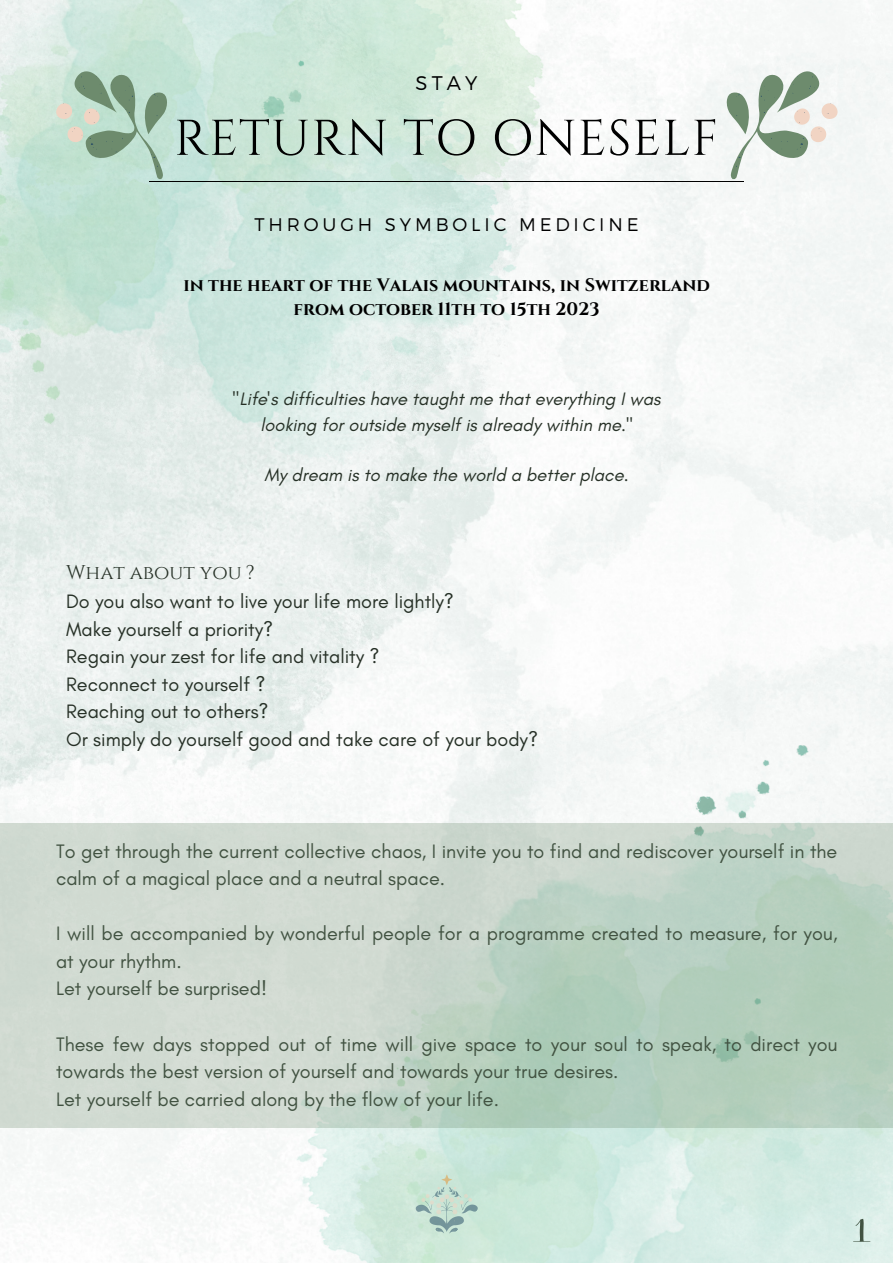
<style>
.page{position:relative;width:893px;height:1263px;background:#fff}
.page>*{position:absolute;margin:0;border:0;box-sizing:border-box;transform-origin:0 0}
.t1{font:50.1px "Cinzel";letter-spacing:.02em;color:#000}
.t2{font:19.8px/27.6px "Glacial Indifference";color:#415241}
.t3{font:19.8px "Glacial Indifference";color:#263026}
.t4{font:19.8px "Cinzel";color:#263026}
.t5{font:300 19.73px "Montserrat";color:#000}
.t6{font:italic 18.38px/25.3px "Glacial Indifference";color:#263026;text-align:center}
.t7{font:300 18.23px "Montserrat";letter-spacing:.21em;color:#000}
.t8{font:700 18px "Cinzel";color:#000}
</style>
<div class="page">
<img style="left:0;top:0;width:893px;height:1263px">
<img style="left:0;top:0;width:552px;height:476px">
<img style="left:292px;top:744px;width:601px;height:519px">
<hr style="left:149px;top:182px;width:595px;height:1px;background:#000">
<svg style="left:56px;top:70px;width:111px;height:109px;background:#acc9b6"></svg>
<svg style="left:726px;top:70px;width:111px;height:109px"></svg>
<svg style="left:413px;top:1173px;width:66px;height:68px;background:#c0dbce"></svg>
<svg style="left:0;top:823px;width:893px;height:304px;background:#c4d4c8"></svg>
<svg style="left:853px;top:1219px;width:17px;height:23px"></svg>
<p class="t5" style="left:415px;top:70px;width:63px">STAY</p>
<p class="t1" style="left:174px;top:106px;width:546px">RETURN TO ONESELF</p>
<p class="t7" style="left:255px;top:212px;width:385px">THROUGH SYMBOLIC MEDICINE</p>
<p class="t8" style="left:183px;top:273px;width:528px">in the heart of the Valais mountains, in Switzerland</p>
<p class="t8" style="left:293px;top:298px;width:308px">from october 11th to 15th 2023</p>
<p class="t6" style="left:233px;top:386px;width:429px">"Life's difficulties have taught me that everything I was looking for outside myself is already within me."</p>
<p class="t6" style="left:264px;top:462px;width:366px">My dream is to make the world a better place.</p>
<p class="t4" style="left:66px;top:560px;width:190px">What about you ?</p>
<p class="t3" style="left:66px;top:589px;width:389px">Do you also want to live your life more lightly?</p>
<p class="t3" style="left:66px;top:617px;width:208px">Make yourself a priority?</p>
<p class="t3" style="left:66px;top:644px;width:315px">Regain your zest for life and vitality ?</p>
<p class="t3" style="left:66px;top:672px;width:201px">Reconnect to yourself ?</p>
<p class="t3" style="left:66px;top:699px;width:204px">Reaching out to others?</p>
<p class="t3" style="left:66px;top:727px;width:473px">Or simply do yourself good and take care of your body?</p>
<p class="t2" style="left:56px;top:837px;width:783px">To get through the current collective chaos, I invite you to find and rediscover yourself in the calm of a magical place and a neutral space.</p>
<p class="t2" style="left:56px;top:919px;width:783px">I will be accompanied by wonderful people for a programme created to measure, for you, at your rhythm.</p>
<p class="t2" style="left:56px;top:975px;width:212px">Let yourself be surprised!</p>
<p class="t2" style="left:56px;top:1030px;width:783px">These few days stopped out of time will give space to your soul to speak, to direct you towards the best version of yourself and towards your true desires.</p>
<p class="t2" style="left:56px;top:1085px;width:444px">Let yourself be carried along by the flow of your life.</p>
</div>
